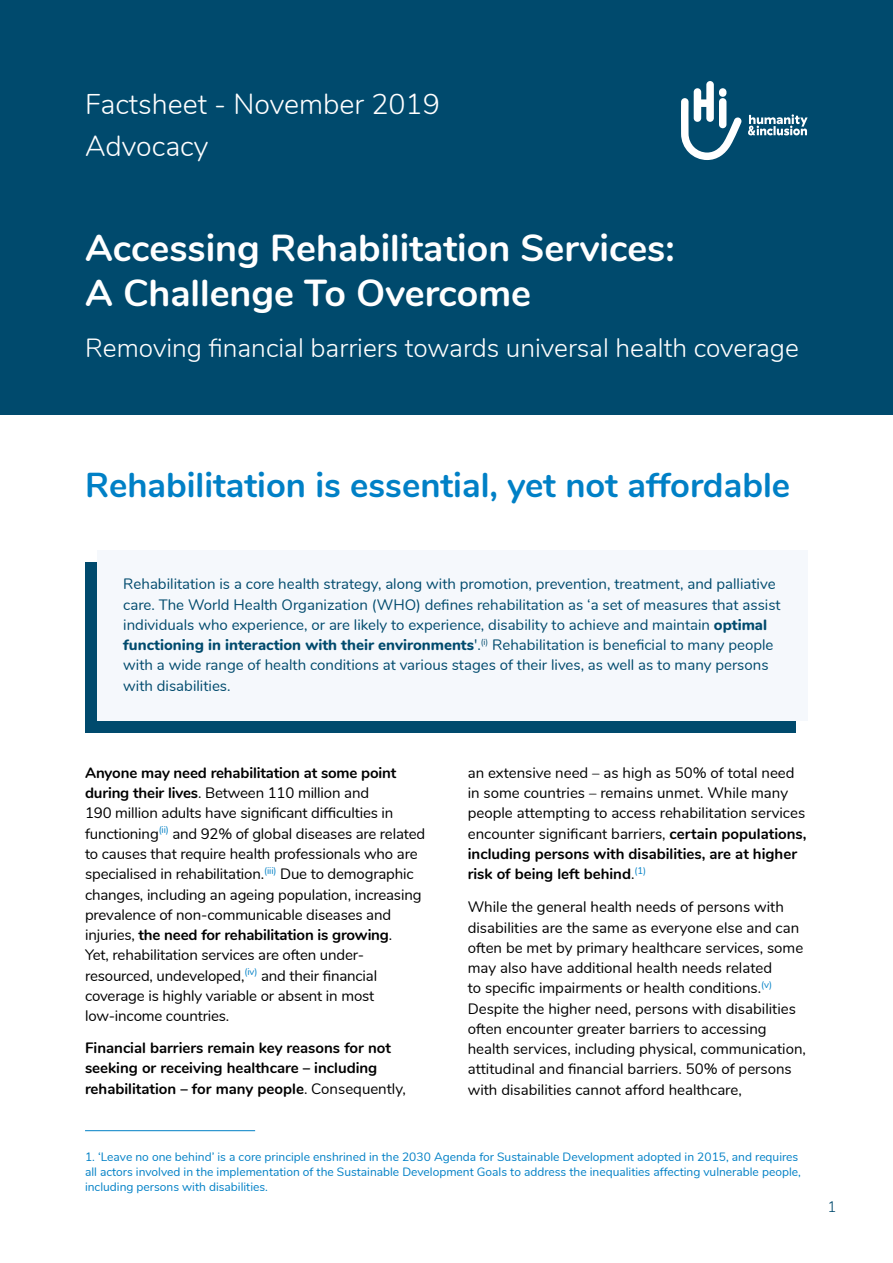
<style>
.page{position:relative;width:893px;height:1263px;background:#fff}
.page>*{position:absolute;margin:0;border:0;box-sizing:border-box;transform-origin:0 0}
.t1{font:700 37.5px/45px "Nunito";color:#fff}
.t2{font:700 34.5px "Nunito";color:#0080c6}
.t3{font:300 28.5px/42px "Nunito";color:#fff}
.t4{font:300 26.25px "Nunito";color:#fff}
.t5{font:15px/20.2px "Nunito";color:#000}
.t6{font:15px/20.2px "Nunito";color:#004a6d}
.t7{font:700 15px/20.2px "Nunito";color:#000}
.t8{font:300 15px "Nunito";color:#004a6d}
.t9{font:12px/15px "Nunito";color:#0080c6}
.s1{font-weight:800}
.s2{font-weight:700}
.s3{font-weight:400}
</style>
<div class="page">
<div style="left:85px;top:562px;width:710px;height:171px;background:#004a6d"></div>
<div style="left:97px;top:550px;width:710px;height:170px;background:#f5f8fc"></div>
<div style="left:0;top:0;width:893px;height:415px;background:#004a6d"></div>
<svg style="left:681px;top:81px;width:61px;height:79px"></svg>
<svg style="left:748px;top:114px;width:59px;height:21px"></svg>
<hr style="left:85px;top:1130px;width:170px;height:1px;background:#0080c6">
<h3 class="t3" style="left:85px;top:81px;width:356px">Factsheet - November 2019<br>Advocacy</h3>
<h1 class="t1" style="left:85px;top:223px;width:591px">Accessing Rehabilitation Services:<br>A Challenge To Overcome</h1>
<h3 class="t4" style="left:85px;top:328px;width:715px">Removing financial barriers towards universal health coverage</h3>
<h2 class="t2" style="left:85px;top:459px;width:707px">Rehabilitation is essential, yet not affordable</h2>
<p class="t6" style="left:123px;top:573px;width:659px">Rehabilitation is a core health strategy, along with promotion, prevention, treatment, and palliative care. The World Health Organization (WHO) defines rehabilitation as ‘a set of measures that assist individuals who experience, or are likely to experience, disability to achieve and maintain <span class="s1">optimal functioning in interaction with their environments</span>'.<sup>(i)</sup> Rehabilitation is beneficial to many people with a wide range of health conditions at various stages of their lives, as well as to many persons with disabilities.</p>
<p class="t5" style="left:85px;top:762px;width:342px"><span class="s2">Anyone may need rehabilitation at some point during their lives</span>. Between 110 million and<br>190 million adults have significant difficulties in functioning<sup>(ii)</sup> and 92% of global diseases are related to causes that require health professionals who are specialised in rehabilitation.<sup>(iii)</sup> Due to demographic changes, including an ageing population, increasing prevalence of non-communicable diseases and injuries, <span class="s2">the need for rehabilitation is growing</span>.<br>Yet, rehabilitation services are often under&shy;resourced, undeveloped,<sup>(iv)</sup> and their financial coverage is highly variable or absent in most low-income countries.</p>
<p class="t7" style="left:85px;top:1037px;width:322px">Financial barriers remain key reasons for not seeking or receiving healthcare – including rehabilitation – for many people<span class="s3">. Consequently,</span></p>
<p class="t5" style="left:468px;top:762px;width:340px">an extensive need – as high as 50% of total need in some countries – remains unmet. While many people attempting to access rehabilitation services encounter significant barriers, <span class="s2">certain populations, including persons with disabilities, are at higher risk of being left behind</span>.<sup>(1)</sup></p>
<p class="t5" style="left:468px;top:896px;width:340px">While the general health needs of persons with disabilities are the same as everyone else and can often be met by primary healthcare services, some may also have additional health needs related<br>to specific impairments or health conditions.<sup>(v)<br></sup>Despite the higher need, persons with disabilities often encounter greater barriers to accessing health services, including physical, communication, attitudinal and financial barriers. 50% of persons with disabilities cannot afford healthcare,</p>
<p class="t9" style="left:85px;top:1149px;width:717px">1. ‘Leave no one behind’ is a core principle enshrined in the 2030 Agenda for Sustainable Development adopted in 2015, and requires all actors involved in the implementation of the Sustainable Development Goals to address the inequalities affecting vulnerable people, including persons with disabilities.</p>
<p class="t8" style="left:827px;top:1195px;width:10px">1</p>
</div>
